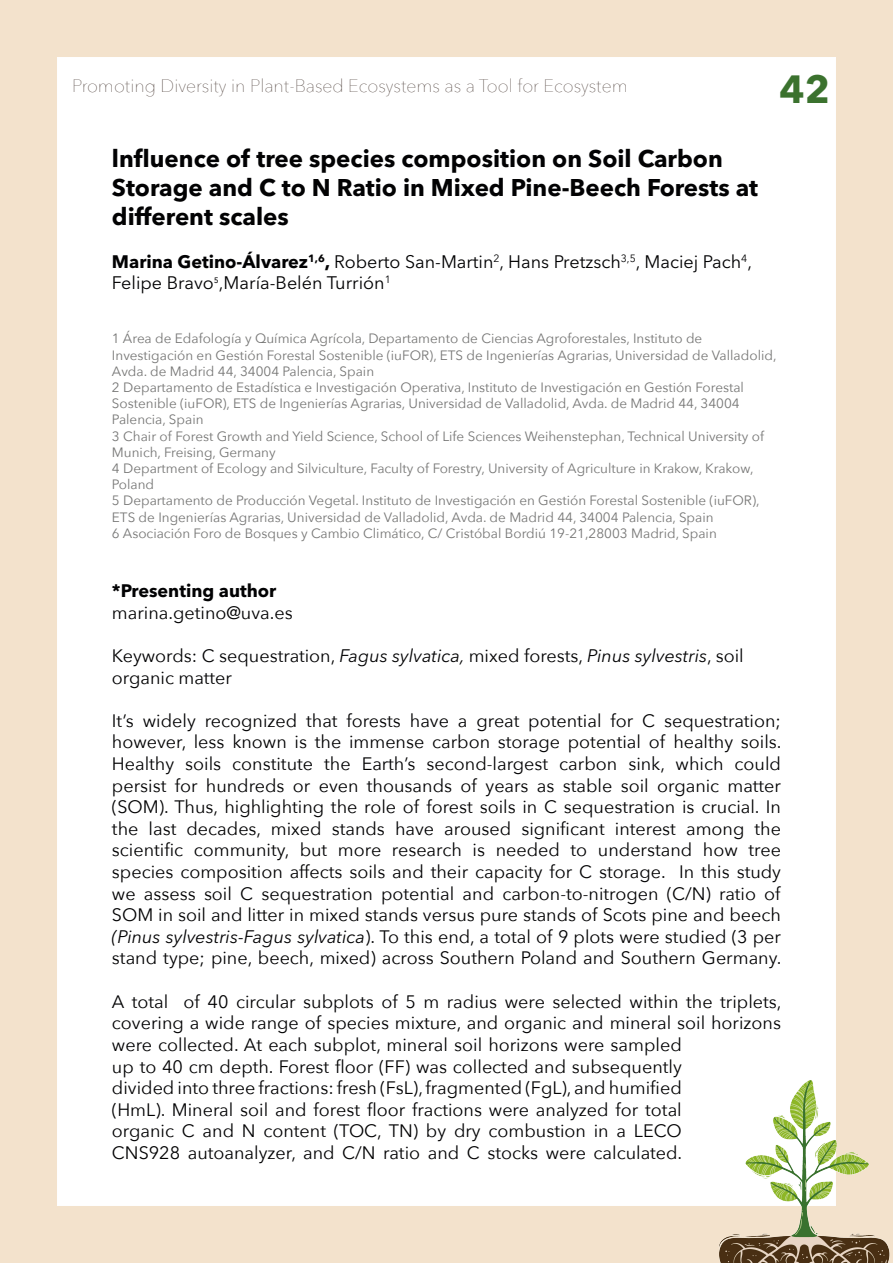
<style>
.page{position:relative;width:893px;height:1263px;background:#fff}
.page>*{position:absolute;margin:0;border:0;box-sizing:border-box;transform-origin:0 0}
.t1{font:700 39px "Avenir Next LT Pro";color:#3b722e}
.t2{font:700 24px/28.8px "Avenir Next LT Pro";color:#020203}
.t3{font:18px/21.6px "Avenir Next";color:#020203}
.t4{font:18px/21.6px "Avenir Next LT Pro";color:#020203}
.t5{font:200 18px "Avenir Next";color:#3d2e28}
.t6{font:700 18px "Avenir Next LT Pro";color:#020203}
.t7{font:13.5px/16.2px "Avenir Next";color:#767675}
.s1{font-weight:700}
.s2{font-family:"Avenir Next LT Pro";font-style:italic}
</style>
<div class="page">
<div style="left:0;top:0;width:893px;height:1263px;border:57px solid #f3e2cc"></div>
<img style="left:691px;top:1076px;width:202px;height:187px">
<p class="t5" style="left:72px;top:70px;width:557px">Promoting Diversity in Plant-Based Ecosystems as a Tool for Ecosystem</p>
<p class="t1" style="left:780px;top:66px;width:52px">42</p>
<p class="t2" style="left:112px;top:144px;width:648px">lnfluence of tree species composition on Soil Carbon<br>Storage and C to N Ratio in Mixed Pine-Beech Forests at different scales</p>
<p class="t4" style="left:112px;top:251px;width:642px"><span class="s1">Marina Getino‑Álvarez</span><sup>1,6</sup><span class="s1">,</span> Roberto San‑Martin<sup>2</sup>, Hans Pretzsch<sup>3,5</sup>, Maciej Pach<sup>4</sup>,<br>Felipe Bravo<sup>5</sup>,María‑Belén Turrión<sup>1</sup></p>
<p class="t7" style="left:112px;top:330px;width:666px">1 Área de Edafología y Química Agrícola, Departamento de Ciencias Agroforestales, Instituto de<br>Investigación en Gestión Forestal Sostenible (iuFOR), ETS de Ingenierías Agrarias, Universidad de Valladolid,<br>Avda. de Madrid 44, 34004 Palencia, Spain</p>
<p class="t7" style="left:112px;top:379px;width:633px">2 Departamento de Estadística e Investigación Operativa, Instituto de Investigación en Gestión Forestal<br>Sostenible (iuFOR), ETS de Ingenierías Agrarias, Universidad de Valladolid, Avda. de Madrid 44, 34004<br>Palencia, Spain</p>
<p class="t7" style="left:112px;top:427px;width:654px">3 Chair of Forest Growth and Yield Science, School of Life Sciences Weihenstephan, Technical University of<br>Munich, Freising, Germany</p>
<p class="t7" style="left:112px;top:460px;width:643px">4 Department of Ecology and Silviculture, Faculty of Forestry, University of Agriculture in Krakow, Krakow,<br>Poland</p>
<p class="t7" style="left:112px;top:492px;width:649px">5 Departamento de Producción Vegetal. Instituto de Investigación en Gestión Forestal Sostenible (iuFOR),<br>ETS de Ingenierías Agrarias, Universidad de Valladolid, Avda. de Madrid 44, 34004 Palencia, Spain</p>
<p class="t7" style="left:112px;top:524px;width:606px">6 Asociación Foro de Bosques y Cambio Climático, C/ Cristóbal Bordiú 19-21,28003 Madrid, Spain</p>
<p class="t6" style="left:112px;top:580px;width:166px">*Presenting author</p>
<p class="t3" style="left:112px;top:601px;width:182px">marina.getino@uva.es</p>
<p class="t3" style="left:112px;top:644px;width:633px">Keywords: C sequestration, <span class="s2">Fagus sylvatica,</span> mixed forests, <span class="s2">Pinus sylvestris</span>, soil organic matter</p>
<p class="t3" style="left:112px;top:709px;width:671px;text-align:justify">It’s widely recognized that forests have a great potential for C sequestration; however, less known is the immense carbon storage potential of healthy soils.<br>Healthy soils constitute the Earth’s second-largest carbon sink, which could persist for hundreds or even thousands of years as stable soil organic matter (SOM). Thus, highlighting the role of forest soils in C sequestration is crucial. In the last decades, mixed stands have aroused significant interest among the scientific community, but more research is needed to understand how tree species composition affects soils and their capacity for C storage. In this study we assess soil C sequestration potential and carbon-to-nitrogen (C/N) ratio of SOM in soil and litter in mixed stands versus pure stands of Scots pine and beech <span class="s2">(Pinus sylvestris-Fagus sylvatica</span>). To this end, a total of 9 plots were studied (3 per stand type; pine, beech, mixed) across Southern Poland and Southern Germany.</p>
<p class="t3" style="left:112px;top:990px;width:671px">A total of 40 circular subplots of 5 m radius were selected within the triplets, covering a wide range of species mixture, and organic and mineral soil horizons were collected. At each subplot, mineral soil horizons were sampled<br>up to 40 cm depth. Forest floor (FF) was collected and subsequently<br>divided into three fractions: fresh (FsL), fragmented (FgL), and humified<br>(HmL). Mineral soil and forest floor fractions were analyzed for total<br>organic C and N content (TOC, TN) by dry combustion in a LECO<br>CNS928 autoanalyzer, and C/N ratio and C stocks were calculated.</p>
</div>
